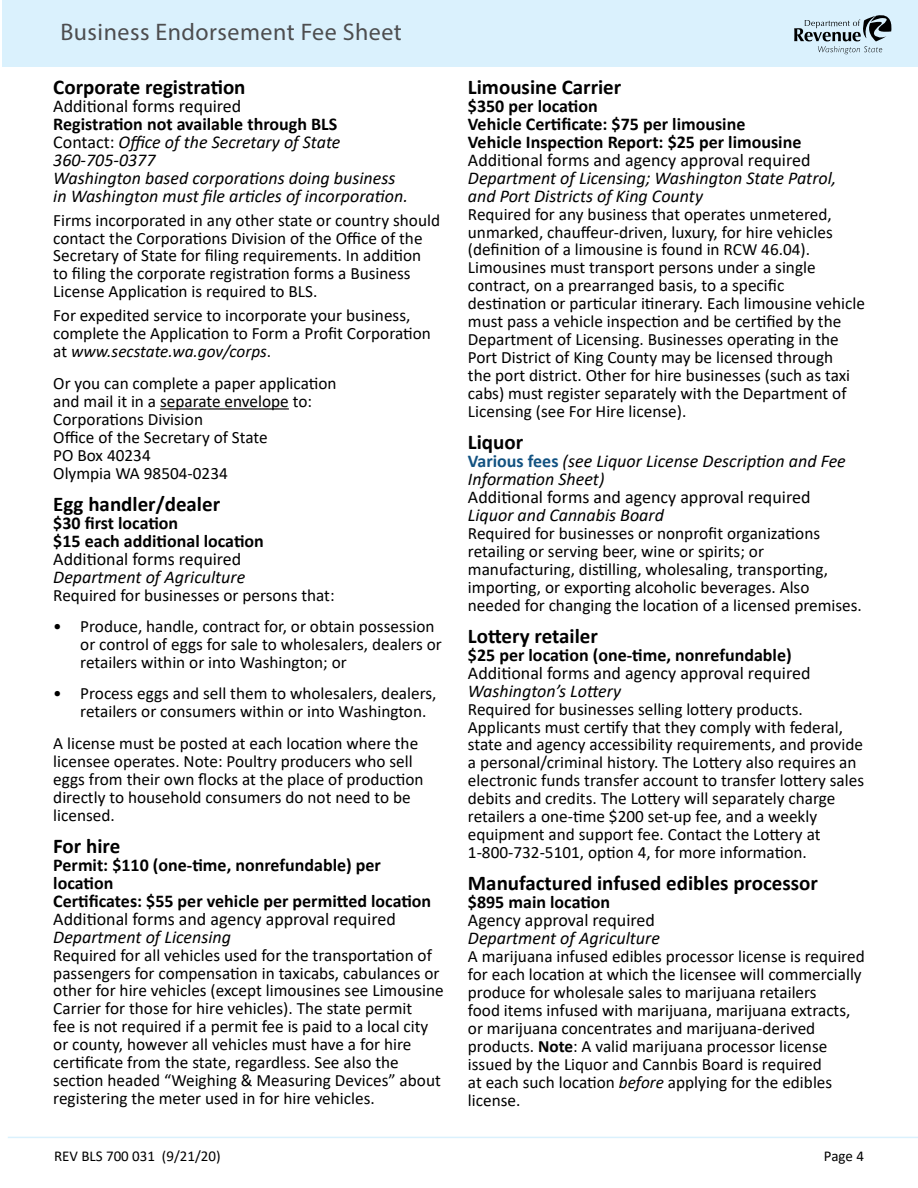
<style>
.page{position:relative;width:918px;height:1188px;background:#fff}
.page>*{position:absolute;margin:0;border:0;box-sizing:border-box;transform-origin:0 0}
.t1{font:24px "Myriad Pro";letter-spacing:.02em;color:#4d4d4f}
.t2{font:700 21px "Calibri";color:#000}
.t3{font:italic 18px/18px "Calibri";color:#000}
.t4{font:700 18px/18px "Calibri";color:#000}
.t5{font:18px "Calibri";color:#000}
.t6{font:17.25px/18px "Calibri";color:#000}
.t7{font:15px "Calibri";color:#000}
.s1{font-weight:700;font-style:normal}
.s2{font-style:normal}
.s3{font-style:italic}
.s4{font-weight:700;font-style:normal;color:#125281}
.s5{font-weight:700}
</style>
<div class="page">
<div style="left:2px;top:0;width:916px;height:66px;background:#daf1fd"></div>
<svg style="left:794px;top:15px;width:98px;height:39px"></svg>
<hr style="left:8px;top:1137px;width:910px;height:1px;background:#daf1fd">
<hr style="left:160px;top:408px;width:129px;height:2px;background:#000">
<h1 class="t1" style="left:60px;top:17px;width:343px">Business Endorsement Fee Sheet</h1>
<p class="t2" style="left:53px;top:72px;width:194px">Corporate registration</p>
<p class="t5" style="left:53px;top:93px;width:190px">Additional forms required</p>
<p class="t3" style="left:53px;top:114px;width:356px"><span class="s1">Registration not available through BLS<br></span><span class="s2">Contact:</span> Office of the Secretary of State 360-705-0377<br>Washington based corporations doing business in Washington must file articles of incorporation.</p>
<p class="t6" style="left:53px;top:210px;width:388px">Firms incorporated in any other state or country should contact the Corporations Division of the Office of the Secretary of State for filing requirements. In addition to filing the corporate registration forms a Business License Application is required to BLS.</p>
<p class="t6" style="left:53px;top:306px;width:379px">For expedited service to incorporate your business, complete the Application to Form a Profit Corporation at <span class="s3">www.secstate.wa.gov/corps</span>.</p>
<p class="t6" style="left:53px;top:374px;width:285px">Or you can complete a paper application and mail it in a separate envelope to:<br>Corporations Division<br>Office of the Secretary of State<br>PO Box 40234<br>Olympia WA 98504-0234</p>
<p class="t2" style="left:53px;top:489px;width:168px">Egg handler/dealer</p>
<p class="t4" style="left:53px;top:513px;width:212px">$30 first location<br>$15 each additional location</p>
<p class="t5" style="left:53px;top:546px;width:190px">Additional forms required</p>
<p class="t3" style="left:53px;top:567px;width:194px">Department of Agriculture</p>
<p class="t6" style="left:53px;top:585px;width:283px">Required for businesses or persons that:</p>
<p class="t6" style="left:80px;top:617px;width:363px;text-indent:-27px">• Produce, handle, contract for, or obtain possession or control of eggs for sale to wholesalers, dealers or retailers within or into Washington; or</p>
<p class="t6" style="left:80px;top:684px;width:358px;text-indent:-27px">• Process eggs and sell them to wholesalers, dealers, retailers or consumers within or into Washington.</p>
<p class="t6" style="left:53px;top:734px;width:372px">A license must be posted at each location where the licensee operates. Note: Poultry producers who sell eggs from their own flocks at the place of production directly to household consumers do not need to be licensed.</p>
<p class="t2" style="left:53px;top:831px;width:69px">For hire</p>
<p class="t4" style="left:53px;top:855px;width:380px">Permit: $110 (one-time, nonrefundable) per location<br>Certificates: $55 per vehicle per permitted location</p>
<p class="t5" style="left:53px;top:906px;width:344px">Additional forms and agency approval required</p>
<p class="t3" style="left:53px;top:927px;width:179px">Department of Licensing</p>
<p class="t6" style="left:53px;top:945px;width:392px">Required for all vehicles used for the transportation of passengers for compensation in taxicabs, cabulances or other for hire vehicles (except limousines see Limousine Carrier for those for hire vehicles). The state permit<br>fee is not required if a permit fee is paid to a local city or county, however all vehicles must have a for hire certificate from the state, regardless. See also the section headed “Weighing &amp; Measuring Devices” about registering the meter used in for hire vehicles.</p>
<p class="t2" style="left:468px;top:72px;width:155px">Limousine Carrier</p>
<p class="t4" style="left:468px;top:96px;width:335px">$350 per location<br>Vehicle Certificate: $75 per limousine<br>Vehicle Inspection Report: $25 per limousine</p>
<p class="t5" style="left:468px;top:147px;width:344px">Additional forms and agency approval required</p>
<p class="t3" style="left:468px;top:168px;width:370px">Department of Licensing; Washington State Patrol, and Port Districts of King County</p>
<p class="t6" style="left:468px;top:204px;width:399px">Required for any business that operates unmetered, unmarked, chauffeur-driven, luxury, for hire vehicles (definition of a limousine is found in RCW 46.04).<br>Limousines must transport persons under a single contract, on a prearranged basis, to a specific destination or particular itinerary. Each limousine vehicle must pass a vehicle inspection and be certified by the Department of Licensing. Businesses operating in the Port District of King County may be licensed through<br>the port district. Other for hire businesses (such as taxi cabs) must register separately with the Department of Licensing (see For Hire license).</p>
<p class="t2" style="left:468px;top:427px;width:57px">Liquor</p>
<p class="t3" style="left:468px;top:451px;width:379px"><span class="s4">Various fees</span> (see Liquor License Description and Fee<br>Information Sheet)</p>
<p class="t5" style="left:468px;top:485px;width:344px">Additional forms and agency approval required</p>
<p class="t3" style="left:468px;top:505px;width:198px">Liquor and Cannabis Board</p>
<p class="t6" style="left:468px;top:524px;width:396px">Required for businesses or nonprofit organizations retailing or serving beer, wine or spirits; or manufacturing, distilling, wholesaling, transporting, importing, or exporting alcoholic beverages. Also needed for changing the location of a licensed premises.</p>
<p class="t2" style="left:468px;top:621px;width:131px">Lottery retailer</p>
<p class="t4" style="left:468px;top:645px;width:325px">$25 per location (one-time, nonrefundable)</p>
<p class="t5" style="left:468px;top:660px;width:344px">Additional forms and agency approval required</p>
<p class="t3" style="left:468px;top:681px;width:155px">Washington’s Lottery</p>
<p class="t6" style="left:468px;top:699px;width:398px">Required for businesses selling lottery products.<br>Applicants must certify that they comply with federal, state and agency accessibility requirements, and provide a personal/criminal history. The Lottery also requires an electronic funds transfer account to transfer lottery sales debits and credits. The Lottery will separately charge retailers a one-time $200 set-up fee, and a weekly equipment and support fee. Contact the Lottery at 1-800-732-5101, option 4, for more information.</p>
<p class="t2" style="left:468px;top:868px;width:352px">Manufactured infused edibles processor</p>
<p class="t4" style="left:468px;top:893px;width:144px">$895 main location</p>
<p class="t5" style="left:468px;top:908px;width:189px">Agency approval required</p>
<p class="t3" style="left:468px;top:928px;width:194px">Department of Agriculture</p>
<p class="t6" style="left:468px;top:947px;width:398px">A marijuana infused edibles processor license is required for each location at which the licensee will commercially produce for wholesale sales to marijuana retailers<br>food items infused with marijuana, marijuana extracts, or marijuana concentrates and marijuana-derived products. <span class="s5">Note</span>: A valid marijuana processor license issued by the Liquor and Cannbis Board is required<br>at each such location <span class="s3">before</span> applying for the edibles license.</p>
<p class="t7" style="left:54px;top:1145px;width:168px">REV BLS 700 031 (9/21/20)</p>
<p class="t7" style="left:824px;top:1145px;width:42px">Page 4</p>
</div>
